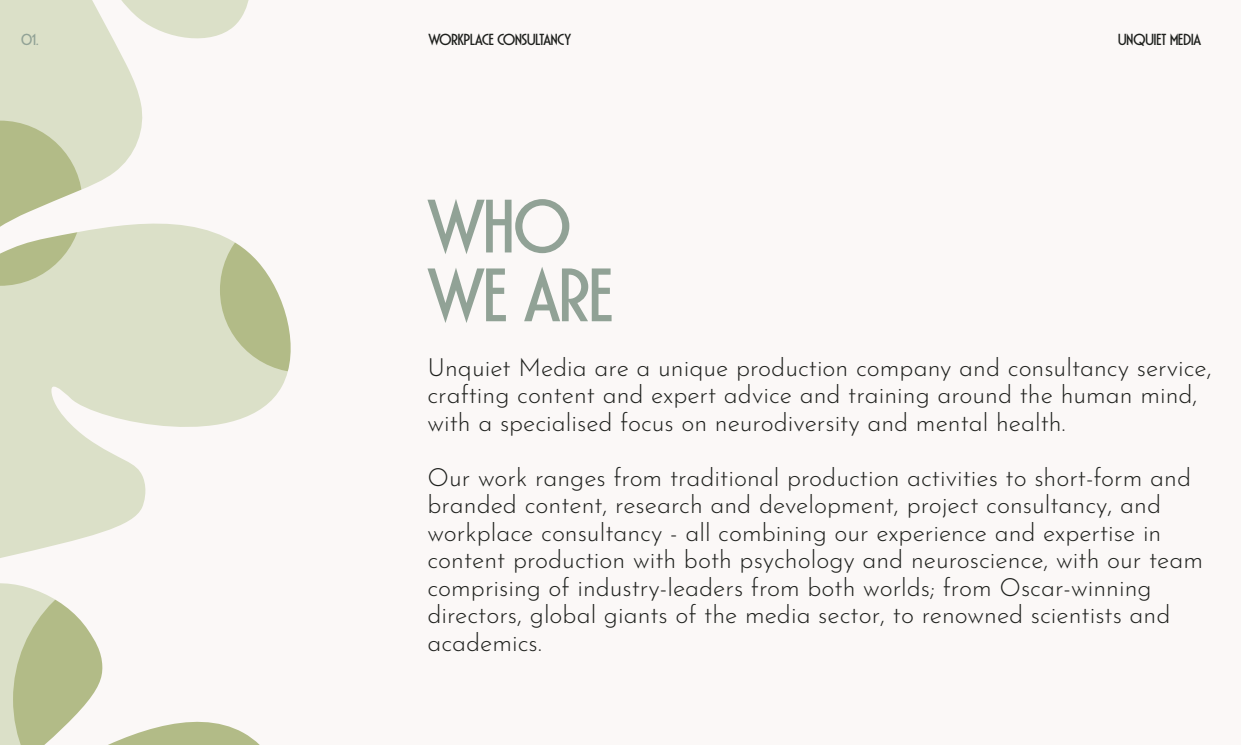
<style>
.page{position:relative;width:1241px;height:745px;background:#fff}
.page>*{position:absolute;margin:0;border:0;box-sizing:border-box;transform-origin:0 0}
.t1{font:100px "LHF Gloria";letter-spacing:-.005em;color:#91a296}
.t2{font:100 25px/27.5px "Josefin Sans";color:#1e201d}
.t3{font:21.25px "LHF Gloria";color:#1e201d}
.t4{font:21.25px "LHF Gloria";color:#91a296}
</style>
<div class="page">
<div style="left:326px;top:0;width:914px;height:744px;background:#fbf8f7"></div>
<svg style="left:0;top:0;width:291px;height:744px"></svg>
<p class="t4" style="left:21px;top:30px;width:19px">01.</p>
<p class="t3" style="left:428px;top:30px;width:144px">workplace Consultancy</p>
<p class="t3" style="left:1117px;top:30px;width:84px">Unquiet Media</p>
<h1 class="t1" style="left:427px;top:180px;width:144px">who</h1>
<h1 class="t1" style="left:427px;top:249px;width:188px">we are</h1>
<p class="t2" style="left:427px;top:351px;width:785px">Unquiet Media are a unique production company and consultancy service, crafting content and expert advice and training around the human mind, with a specialised focus on neurodiversity and mental health.</p>
<p class="t2" style="left:427px;top:461px;width:777px">Our work ranges from traditional production activities to short-form and branded content, research and development, project consultancy, and workplace consultancy - all combining our experience and expertise in content production with both psychology and neuroscience, with our team comprising of industry-leaders from both worlds; from Oscar-winning directors, global giants of the media sector, to renowned scientists and academics.</p>
</div>
